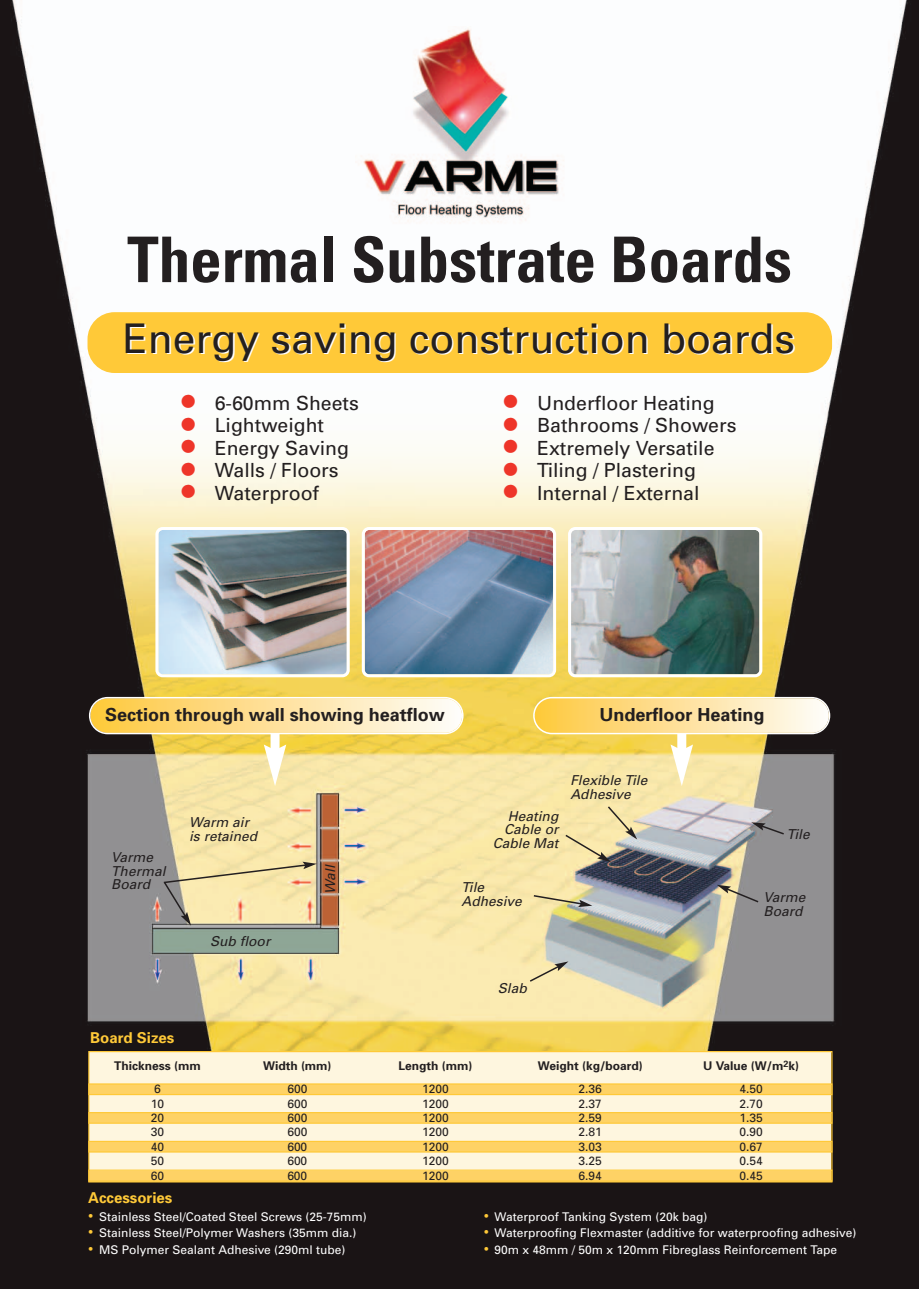
<style>
.page{position:relative;width:919px;height:1289px;background:#fff}
.page>*{position:absolute;margin:0;border:0;box-sizing:border-box;transform-origin:0 0}
.t1{font:700 condensed 63px "Univers";color:#231f20}
.t2{font:40.95px "Univers";color:#231f20}
.t3{font:19.5px "Univers";color:#231f20}
.t4{font:700 18px "Univers";color:#231f20}
.t5{font:700 15px "Univers";color:#ffc938}
.t6{font:italic 13.65px/13.6px "Univers";letter-spacing:.005em;color:#231f20}
.t7{font:12px "Univers";color:#fff}
.t8{font:12px "Univers";color:#231f20}
.t9{font:700 12px "Univers";color:#231f20}
.s1{font-family:"Hira Kaku Pro W6";font-size:15px;color:#ee3529}
.s2{font-size:15px;color:#ffc938}
</style>
<div class="page">
<img style="left:0;top:0;width:918px;height:1288px">
<div style="left:87px;top:312px;width:745px;height:61px;background:#ffc938;border-radius:27px"></div>
<svg style="left:533px;top:697px;width:297px;height:37px;background:#fae09f"></svg>
<svg style="left:89px;top:697px;width:374px;height:37px;background:#fbe1a0"></svg>
<svg style="left:751px;top:822px;width:34px;height:13px"></svg>
<svg style="left:563px;top:804px;width:74px;height:58px;background:#ded09f"></svg>
<svg style="left:716px;top:884px;width:44px;height:19px"></svg>
<svg style="left:532px;top:894px;width:60px;height:13px"></svg>
<svg style="left:528px;top:961px;width:40px;height:22px"></svg>
<img style="left:355px;top:27px;width:209px;height:203px">
<img style="left:155px;top:527px;width:195px;height:150px">
<svg style="left:362px;top:527px;width:194px;height:150px;background:#888fa3"></svg>
<img style="left:568px;top:527px;width:194px;height:150px">
<svg style="left:162px;top:861px;width:155px;height:64px;background:#e1d2a3"></svg>
<div style="left:89px;top:1052px;width:742px;height:129px;background:#fef6df"></div>
<div style="left:88px;top:1050px;width:744px;height:132px;border:1px solid #ffc938"></div>
<div style="left:89px;top:1084px;width:742px;height:9px;background:#fed265"></div>
<div style="left:88px;top:1083px;width:744px;height:12px;border:1px solid #ffc938"></div>
<div style="left:89px;top:1113px;width:742px;height:9px;background:#fed265"></div>
<div style="left:88px;top:1111px;width:744px;height:12px;border:1px solid #ffc938"></div>
<div style="left:89px;top:1141px;width:742px;height:10px;background:#fed265"></div>
<div style="left:88px;top:1140px;width:744px;height:12px;border:1px solid #ffc938"></div>
<div style="left:89px;top:1170px;width:742px;height:10px;background:#fed265"></div>
<div style="left:88px;top:1169px;width:744px;height:12px;border:1px solid #ffc938"></div>
<div style="left:270px;top:733px;width:9px;height:19px;background:#fff"></div>
<svg style="left:264px;top:744px;width:22px;height:42px"></svg>
<div style="left:677px;top:733px;width:9px;height:19px;background:#fff"></div>
<svg style="left:670px;top:744px;width:23px;height:42px"></svg>
<h1 class="t1" style="left:127px;top:237px;width:666px">Thermal Substrate Boards</h1>
<h2 class="t2" style="left:123px;top:323px;width:673px">Energy saving construction boards</h2>
<h3 class="t3" style="left:181px;top:395px;width:179px"><span class="s1">●</span> 6-60mm Sheets</h3>
<h3 class="t3" style="left:181px;top:418px;width:145px"><span class="s1">●</span> Lightweight</h3>
<h3 class="t3" style="left:181px;top:440px;width:170px"><span class="s1">●</span> Energy Saving</h3>
<h3 class="t3" style="left:181px;top:463px;width:159px"><span class="s1">●</span> Walls / Floors</h3>
<h3 class="t3" style="left:181px;top:485px;width:140px"><span class="s1">●</span> Waterproof</h3>
<h3 class="t3" style="left:503px;top:395px;width:213px"><span class="s1">●</span> Underfloor Heating</h3>
<h3 class="t3" style="left:503px;top:418px;width:235px"><span class="s1">●</span> Bathrooms / Showers</h3>
<h3 class="t3" style="left:503px;top:440px;width:213px"><span class="s1">●</span> Extremely Versatile</h3>
<h3 class="t3" style="left:503px;top:463px;width:194px"><span class="s1">●</span> Tiling / Plastering</h3>
<h3 class="t3" style="left:503px;top:485px;width:198px"><span class="s1">●</span> Internal / External</h3>
<h3 class="t4" style="left:105px;top:707px;width:341px">Section through wall showing heatflow</h3>
<h3 class="t4" style="left:599px;top:707px;width:166px">Underfloor Heating</h3>
<p class="t6" style="left:111px;top:851px;width:56px">Varme<br>Thermal<br>Board</p>
<p class="t6" style="left:189px;top:816px;width:69px">Warm air is retained</p>
<p class="t6" style="left:210px;top:935px;width:62px">Sub floor</p>
<p class="t5" style="left:90px;top:1032px;width:86px">Board Sizes</p>
<p class="t6" style="left:325px;top:894px;width:30px;rotate:-90deg">Wall</p>
<p class="t6" style="left:492px;top:810px;width:67px;text-align:right">Heating<br>Cable or<br>Cable Mat</p>
<p class="t6" style="left:570px;top:774px;width:78px">Flexible Tile<br>Adhesive</p>
<p class="t6" style="left:461px;top:882px;width:62px">Tile<br>Adhesive</p>
<p class="t6" style="left:497px;top:982px;width:30px">Slab</p>
<p class="t6" style="left:786px;top:828px;width:24px">Tile</p>
<p class="t6" style="left:763px;top:891px;width:43px">Varme<br>Board</p>
<p class="t9" style="left:114px;top:1061px;width:88px">Thickness (mm</p>
<p class="t9" style="left:263px;top:1061px;width:70px">Width (mm)</p>
<p class="t9" style="left:398px;top:1061px;width:75px">Length (mm)</p>
<p class="t9" style="left:537px;top:1061px;width:106px">Weight (kg/board)</p>
<p class="t9" style="left:703px;top:1061px;width:98px">U Value (W/m<sup>2</sup>k)</p>
<p class="t8" style="left:154px;top:1084px;width:8px">6</p>
<p class="t8" style="left:287px;top:1084px;width:21px">600</p>
<p class="t8" style="left:422px;top:1084px;width:28px">1200</p>
<p class="t8" style="left:578px;top:1084px;width:25px">2.36</p>
<p class="t8" style="left:739px;top:1084px;width:25px">4.50</p>
<p class="t8" style="left:151px;top:1098px;width:15px">10</p>
<p class="t8" style="left:287px;top:1098px;width:21px">600</p>
<p class="t8" style="left:422px;top:1098px;width:28px">1200</p>
<p class="t8" style="left:578px;top:1098px;width:25px">2.37</p>
<p class="t8" style="left:739px;top:1098px;width:25px">2.70</p>
<p class="t8" style="left:151px;top:1113px;width:15px">20</p>
<p class="t8" style="left:287px;top:1113px;width:21px">600</p>
<p class="t8" style="left:422px;top:1113px;width:28px">1200</p>
<p class="t8" style="left:578px;top:1113px;width:25px">2.59</p>
<p class="t8" style="left:739px;top:1113px;width:25px">1.35</p>
<p class="t8" style="left:151px;top:1127px;width:15px">30</p>
<p class="t8" style="left:287px;top:1127px;width:21px">600</p>
<p class="t8" style="left:422px;top:1127px;width:28px">1200</p>
<p class="t8" style="left:578px;top:1127px;width:25px">2.81</p>
<p class="t8" style="left:739px;top:1127px;width:25px">0.90</p>
<p class="t8" style="left:151px;top:1142px;width:15px">40</p>
<p class="t8" style="left:287px;top:1142px;width:21px">600</p>
<p class="t8" style="left:422px;top:1142px;width:28px">1200</p>
<p class="t8" style="left:578px;top:1142px;width:25px">3.03</p>
<p class="t8" style="left:739px;top:1142px;width:25px">0.67</p>
<p class="t8" style="left:151px;top:1156px;width:15px">50</p>
<p class="t8" style="left:287px;top:1156px;width:21px">600</p>
<p class="t8" style="left:422px;top:1156px;width:28px">1200</p>
<p class="t8" style="left:578px;top:1156px;width:25px">3.25</p>
<p class="t8" style="left:739px;top:1156px;width:25px">0.54</p>
<p class="t8" style="left:151px;top:1170px;width:15px">60</p>
<p class="t8" style="left:287px;top:1170px;width:21px">600</p>
<p class="t8" style="left:422px;top:1170px;width:28px">1200</p>
<p class="t8" style="left:578px;top:1170px;width:25px">6.94</p>
<p class="t8" style="left:739px;top:1170px;width:25px">0.45</p>
<p class="t5" style="left:88px;top:1192px;width:86px">Accessories</p>
<p class="t7" style="left:88px;top:1212px;width:280px"><span class="s2">•</span> Stainless Steel/Coated Steel Screws (25-75mm)</p>
<p class="t7" style="left:88px;top:1228px;width:270px"><span class="s2">•</span> Stainless Steel/Polymer Washers (35mm dia.)</p>
<p class="t7" style="left:88px;top:1245px;width:259px"><span class="s2">•</span> MS Polymer Sealant Adhesive (290ml tube)</p>
<p class="t7" style="left:483px;top:1212px;width:225px"><span class="s2">•</span> Waterproof Tanking System (20k bag)</p>
<p class="t7" style="left:483px;top:1228px;width:374px"><span class="s2">•</span> Waterproofing Flexmaster (additive for waterproofing adhesive)</p>
<p class="t7" style="left:483px;top:1245px;width:355px"><span class="s2">•</span> 90m x 48mm / 50m x 120mm Fibreglass Reinforcement Tape</p>
</div>
